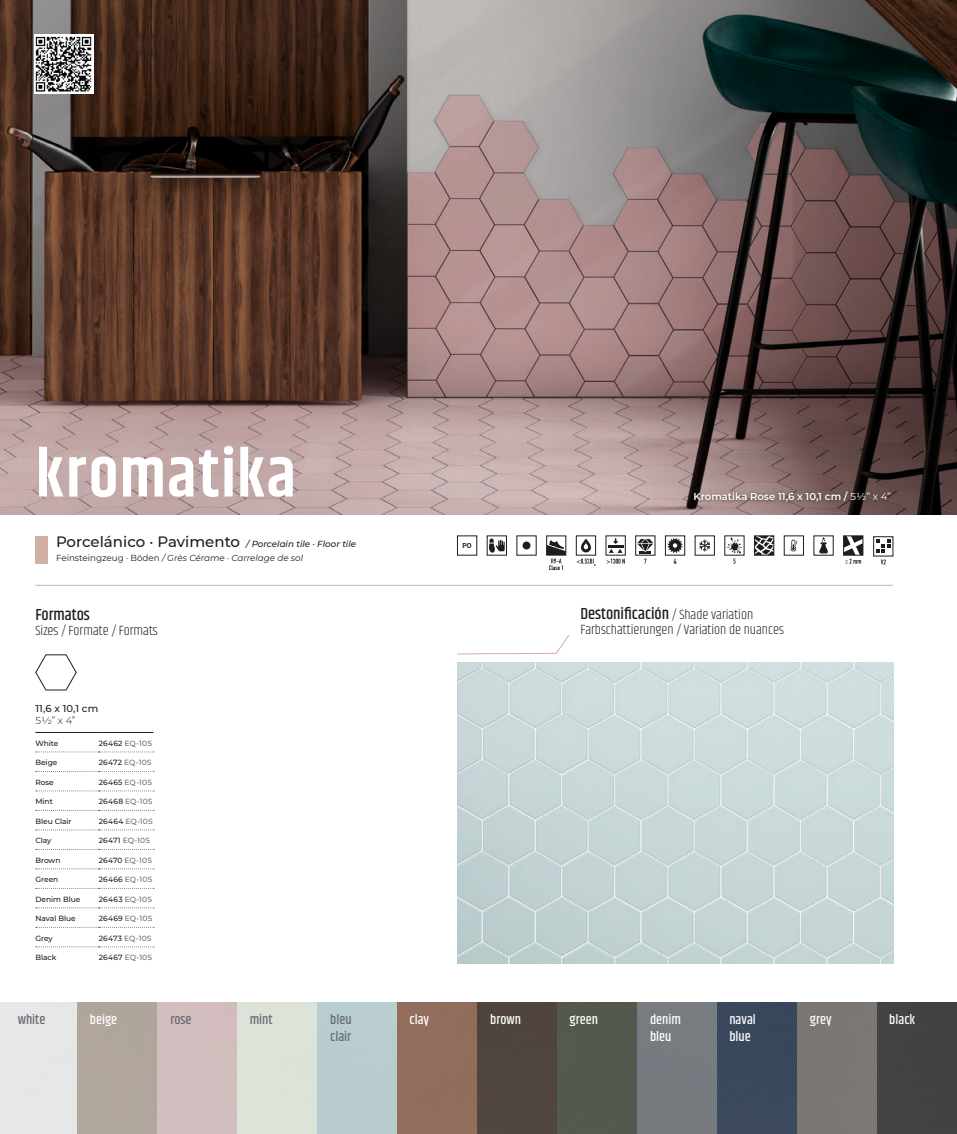
<style>
.page{position:relative;width:957px;height:1134px;background:#fff}
.page>*{position:absolute;margin:0;border:0;box-sizing:border-box;transform-origin:0 0}
.TITULO-NOMBRE_SERIE{font:600 67.5px "Khand";letter-spacing:.025em;color:#fff}
.Subtitulos_sección{font:500 16.25px "Khand";color:#1d1d1b}
.TEXTO_-_PASTABLANCA{font:500 15px "Montserrat";color:#1d1d1b}
.Subtitulos_sección-2{font:300 13.75px "Khand";color:#1d1d1b}
.t1{font:500 13.75px "Khand";color:#fff}
.t2{font:500 13.75px "Khand";color:#666c73}
.datos_ambiente{font:600 10px "Montserrat";color:#fff}
.despiece{font:500 10px/12px "Montserrat";color:#1d1d1b}
.t3{font:italic 8.75px "Montserrat";color:#1d1d1b}
.t4{font:italic 500 8.75px "Montserrat";color:#1d1d1b}
.tabla_-_numero___cod{font:500 7.5px "Montserrat";letter-spacing:.025em;color:#666c73}
.tabla-nombre_color{font:500 7.5px "Montserrat";letter-spacing:-.005em;color:#1d1d1b}
.t5{font:700 7.5px "DIN Condensed";color:#1d1d1b}
.t6{font:700 7px "Roboto";color:#1d1d1b}
.s1{font-style:normal}
.s2{font-weight:300}
.s3{color:#1d1d1b}
.s4{font-weight:400}
.s5{font-weight:300;font-size:13.75px}
</style>
<div class="page">
<img style="left:0;top:0;width:957px;height:514px">
<div style="left:691px;top:488px;width:203px;height:17px;background:#1d1d1b;opacity:.75"></div>
<img style="left:34px;top:34px;width:60px;height:60px">
<svg style="left:36px;top:752px;width:118px;height:1px"></svg>
<svg style="left:36px;top:771px;width:118px;height:1px"></svg>
<svg style="left:36px;top:791px;width:118px;height:1px"></svg>
<svg style="left:36px;top:810px;width:118px;height:1px"></svg>
<svg style="left:36px;top:830px;width:118px;height:1px"></svg>
<svg style="left:36px;top:849px;width:118px;height:1px"></svg>
<svg style="left:36px;top:868px;width:118px;height:1px"></svg>
<svg style="left:36px;top:888px;width:118px;height:1px"></svg>
<svg style="left:36px;top:907px;width:118px;height:1px"></svg>
<svg style="left:36px;top:927px;width:118px;height:1px"></svg>
<hr style="left:35px;top:732px;width:64px;height:1px;background:#1d1d1b">
<hr style="left:99px;top:732px;width:54px;height:1px;background:#1d1d1b">
<svg style="left:36px;top:946px;width:118px;height:1px"></svg>
<svg style="left:35px;top:654px;width:42px;height:37px"></svg>
<img style="left:76px;top:1002px;width:881px;height:132px">
<div style="left:0;top:1002px;width:76px;height:132px;background:#ededed"></div>
<svg style="left:457px;top:634px;width:113px;height:20px"></svg>
<hr style="left:35px;top:585px;width:857px;height:1px;background:#d1b1a5">
<svg style="left:577px;top:559px;width:18px;height:7px"></svg>
<svg style="left:606px;top:559px;width:19px;height:5px"></svg>
<svg style="left:819px;top:538px;width:9px;height:15px"></svg>
<svg style="left:756px;top:538px;width:16px;height:15px"></svg>
<div style="left:754px;top:536px;width:20px;height:19px;border:1px solid #1d1d1b"></div>
<svg style="left:790px;top:540px;width:7px;height:11px"></svg>
<svg style="left:727px;top:538px;width:15px;height:15px"></svg>
<div style="left:635px;top:536px;width:20px;height:19px;border:1px solid #1d1d1b"></div>
<svg style="left:636px;top:539px;width:18px;height:25px"></svg>
<div style="left:576px;top:536px;width:20px;height:19px;border:1px solid #1d1d1b"></div>
<svg style="left:581px;top:539px;width:10px;height:13px"></svg>
<hr style="left:608px;top:545px;width:15px;height:3px;background:#1d1d1b">
<svg style="left:609px;top:538px;width:13px;height:15px"></svg>
<svg style="left:843px;top:538px;width:20px;height:26px"></svg>
<div style="left:843px;top:536px;width:20px;height:19px;border:1px solid #1d1d1b"></div>
<svg style="left:699px;top:540px;width:12px;height:11px"></svg>
<div style="left:522px;top:541px;width:8px;height:8px;background:#1d1d1b;border-radius:50%"></div>
<div style="left:665px;top:536px;width:20px;height:19px;border:1px solid #1d1d1b"></div>
<svg style="left:667px;top:538px;width:16px;height:15px"></svg>
<svg style="left:546px;top:540px;width:20px;height:30px"></svg>
<svg style="left:489px;top:538px;width:16px;height:15px"></svg>
<div style="left:35px;top:536px;width:13px;height:27px;background:#d1b1a5"></div>
<img style="left:457px;top:663px;width:436px;height:301px">
<svg style="left:880px;top:559px;width:5px;height:5px"></svg>
<div style="left:873px;top:536px;width:20px;height:20px;border:1px solid #1d1d1b"></div>
<svg style="left:876px;top:539px;width:14px;height:14px"></svg>
<p class="TITULO-NOMBRE_SERIE" style="left:35px;top:429px;width:262px">kromatika</p>
<p class="TEXTO_-_PASTABLANCA" style="left:56px;top:531px;width:186px">Porcelánico · Pavimento</p>
<p class="t3" style="left:56px;top:552px;width:249px"><span class="s1">Feinsteingzeug · Böden</span> / Grès Cérame · Carrelage de sol</p>
<p class="t4" style="left:246px;top:537px;width:111px">/ Porcelain tile · Floor tile</p>
<p class="Subtitulos_sección" style="left:35px;top:604px;width:56px">Formatos</p>
<p class="Subtitulos_sección-2" style="left:35px;top:622px;width:124px">Sizes / Formate / Formats</p>
<p class="despiece" style="left:35px;top:702px;width:64px">11,6 x 10,1 cm<br><span class="s2">51/2” x 4”</span></p>
<p class="tabla-nombre_color" style="left:35px;top:738px;width:25px">White</p>
<p class="tabla_-_numero___cod" style="left:99px;top:738px;width:55px"><span class="s3">26462</span> EQ-10S</p>
<p class="tabla-nombre_color" style="left:35px;top:757px;width:23px">Beige</p>
<p class="tabla_-_numero___cod" style="left:99px;top:757px;width:54px"><span class="s3">26472</span> EQ-10S</p>
<p class="tabla-nombre_color" style="left:35px;top:777px;width:20px">Rose</p>
<p class="tabla_-_numero___cod" style="left:99px;top:777px;width:55px"><span class="s3">26465</span> EQ-10S</p>
<p class="tabla-nombre_color" style="left:35px;top:796px;width:19px">Mint</p>
<p class="tabla_-_numero___cod" style="left:99px;top:796px;width:55px"><span class="s3">26468</span> EQ-10S</p>
<p class="tabla-nombre_color" style="left:35px;top:816px;width:38px">Bleu Clair</p>
<p class="tabla_-_numero___cod" style="left:99px;top:816px;width:56px"><span class="s3">26464</span> EQ-10S</p>
<p class="tabla-nombre_color" style="left:35px;top:835px;width:18px">Clay</p>
<p class="tabla_-_numero___cod" style="left:99px;top:835px;width:53px"><span class="s3">26471</span> EQ-10S</p>
<p class="tabla-nombre_color" style="left:35px;top:855px;width:27px">Brown</p>
<p class="tabla_-_numero___cod" style="left:99px;top:855px;width:55px"><span class="s3">26470</span> EQ-10S</p>
<p class="tabla-nombre_color" style="left:35px;top:874px;width:24px">Green</p>
<p class="tabla_-_numero___cod" style="left:99px;top:874px;width:55px"><span class="s3">26466</span> EQ-10S</p>
<p class="tabla-nombre_color" style="left:35px;top:894px;width:47px">Denim Blue</p>
<p class="tabla_-_numero___cod" style="left:99px;top:894px;width:55px"><span class="s3">26463</span> EQ-10S</p>
<p class="tabla-nombre_color" style="left:35px;top:913px;width:42px">Naval Blue</p>
<p class="tabla_-_numero___cod" style="left:99px;top:913px;width:55px"><span class="s3">26469</span> EQ-10S</p>
<p class="tabla-nombre_color" style="left:35px;top:933px;width:19px">Grey</p>
<p class="tabla_-_numero___cod" style="left:99px;top:933px;width:54px"><span class="s3">26473</span> EQ-10S</p>
<p class="tabla-nombre_color" style="left:35px;top:952px;width:22px">Black</p>
<p class="tabla_-_numero___cod" style="left:99px;top:952px;width:55px"><span class="s3">26467</span> EQ-10S</p>
<p class="t6" style="left:462px;top:541px;width:11px">PO</p>
<p class="datos_ambiente" style="left:693px;top:489px;width:199px">Kromatika Rose 11,6 x 10,1 cm / <span class="s4">51/2” x 4”</span></p>
<p class="t5" style="left:673px;top:557px;width:4px">4</p>
<p class="Subtitulos_sección" style="left:580px;top:604px;width:174px">Destonificación <span class="s5">/ Shade variation</span></p>
<p class="Subtitulos_sección-2" style="left:580px;top:622px;width:205px">Farbschattierungen / Variation de nuances</p>
<p class="t2" style="left:18px;top:1011px;width:29px">white</p>
<p class="t1" style="left:90px;top:1011px;width:29px">beige</p>
<p class="t1" style="left:410px;top:1011px;width:21px">clay</p>
<p class="t1" style="left:729px;top:1011px;width:28px">naval</p>
<p class="t1" style="left:729px;top:1028px;width:23px">blue</p>
<p class="t2" style="left:170px;top:1011px;width:23px">rose</p>
<p class="t2" style="left:250px;top:1011px;width:24px">mint</p>
<p class="t2" style="left:330px;top:1011px;width:23px">bleu</p>
<p class="t1" style="left:490px;top:1011px;width:32px">brown</p>
<p class="t1" style="left:569px;top:1011px;width:30px">green</p>
<p class="t1" style="left:810px;top:1011px;width:23px">grey</p>
<p class="t1" style="left:889px;top:1011px;width:27px">black</p>
<p class="t2" style="left:330px;top:1028px;width:23px">clair</p>
<p class="t1" style="left:650px;top:1011px;width:33px">denim</p>
<p class="t1" style="left:650px;top:1028px;width:23px">bleu</p>
</div>
